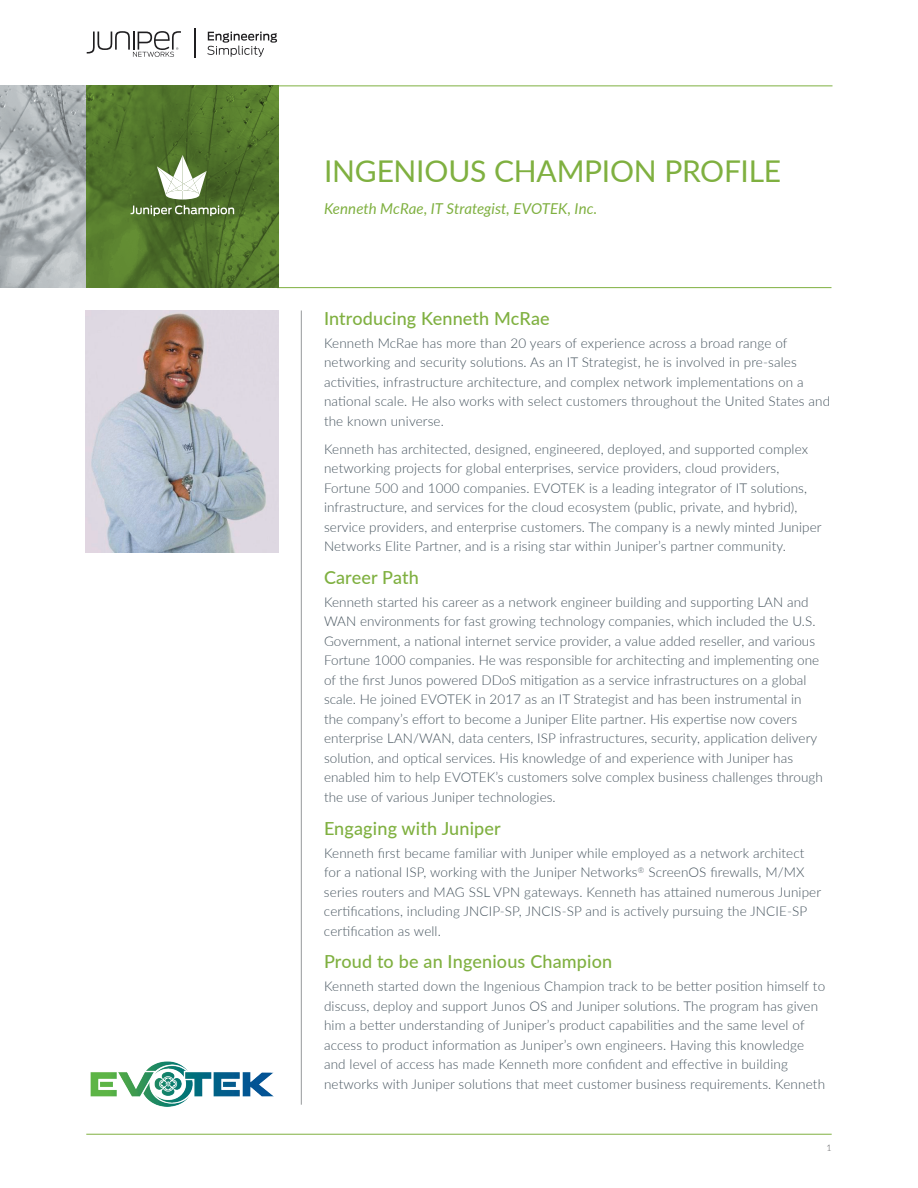
<style>
.page{position:relative;width:918px;height:1188px;background:#fff}
.page>*{position:absolute;margin:0;border:0;box-sizing:border-box;transform-origin:0 0}
.t1{font:30px "Lato";letter-spacing:-.01em;color:#7fb040}
.t2{font:500 18px "Lato";letter-spacing:.01em;color:#7fb040}
.t3{font:italic 15px "Lato";color:#7fb040}
.t4{font:300 13.5px/19.5px "Lato";letter-spacing:.01em;color:#46545e}
.t5{font:300 9px "Lato";color:#57585a}
</style>
<div class="page">
<hr style="left:278px;top:86px;width:555px;height:1px;background:#7fb040">
<hr style="left:277px;top:287px;width:555px;height:1px;background:#7fb040">
<hr style="left:86px;top:1134px;width:746px;height:1px;background:#7fb040">
<hr style="left:301px;top:310px;width:1px;height:795px;background:#97999c">
<svg style="left:207px;top:32px;width:70px;height:25px"></svg>
<svg style="left:87px;top:31px;width:94px;height:26px"></svg>
<hr style="left:194px;top:28px;width:1px;height:30px;background:#1f1e20">
<img style="left:0;top:86px;width:86px;height:202px">
<svg style="left:86px;top:86px;width:193px;height:202px;background:#53772b"></svg>
<img style="left:91px;top:1061px;width:182px;height:46px">
<img style="left:85px;top:310px;width:194px;height:242px">
<svg style="left:131px;top:155px;width:103px;height:61px"></svg>
<h1 class="t1" style="left:324px;top:149px;width:459px">INGENIOUS CHAMPION PROFILE</h1>
<p class="t3" style="left:324px;top:198px;width:275px">Kenneth McRae, IT Strategist, EVOTEK, Inc.</p>
<h2 class="t2" style="left:324px;top:305px;width:227px">Introducing Kenneth McRae</h2>
<p class="t4" style="left:324px;top:333px;width:508px">Kenneth McRae has more than 20 years of experience across a broad range of networking and security solutions. As an IT Strategist, he is involved in pre-sales activities, infrastructure architecture, and complex network implementations on a national scale. He also works with select customers throughout the United States and the known universe.</p>
<p class="t4" style="left:324px;top:439px;width:499px">Kenneth has architected, designed, engineered, deployed, and supported complex networking projects for global enterprises, service providers, cloud providers, Fortune 500 and 1000 companies. EVOTEK is a leading integrator of IT solutions, infrastructure, and services for the cloud ecosystem (public, private, and hybrid), service providers, and enterprise customers. The company is a newly minted Juniper Networks Elite Partner, and is a rising star within Juniper’s partner community.</p>
<h2 class="t2" style="left:324px;top:565px;width:96px">Career Path</h2>
<p class="t4" style="left:324px;top:592px;width:500px">Kenneth started his career as a network engineer building and supporting LAN and WAN environments for fast growing technology companies, which included the U.S.<br>Government, a national internet service provider, a value added reseller, and various Fortune 1000 companies. He was responsible for architecting and implementing one of the first Junos powered DDoS mitigation as a service infrastructures on a global scale. He joined EVOTEK in 2017 as an IT Strategist and has been instrumental in the company’s effort to become a Juniper Elite partner. His expertise now covers enterprise LAN/WAN, data centers, ISP infrastructures, security, application delivery solution, and optical services. His knowledge of and experience with Juniper has enabled him to help EVOTEK’s customers solve complex business challenges through the use of various Juniper technologies.</p>
<h2 class="t2" style="left:324px;top:815px;width:178px">Engaging with Juniper</h2>
<p class="t4" style="left:324px;top:843px;width:499px">Kenneth first became familiar with Juniper while employed as a network architect for a national ISP, working with the Juniper Networks<sup>®</sup> ScreenOS firewalls, M/MX series routers and MAG SSL VPN gateways. Kenneth has attained numerous Juniper certifications, including JNCIP-SP, JNCIS-SP and is actively pursuing the JNCIE-SP certification as well.</p>
<h2 class="t2" style="left:324px;top:949px;width:290px">Proud to be an Ingenious Champion</h2>
<p class="t4" style="left:324px;top:976px;width:503px">Kenneth started down the Ingenious Champion track to be better position himself to discuss, deploy and support Junos OS and Juniper solutions. The program has given him a better understanding of Juniper’s product capabilities and the same level of access to product information as Juniper’s own engineers. Having this knowledge and level of access has made Kenneth more confident and effective in building networks with Juniper solutions that meet customer business requirements. Kenneth</p>
<p class="t5" style="left:826px;top:1141px;width:7px">1</p>
</div>
